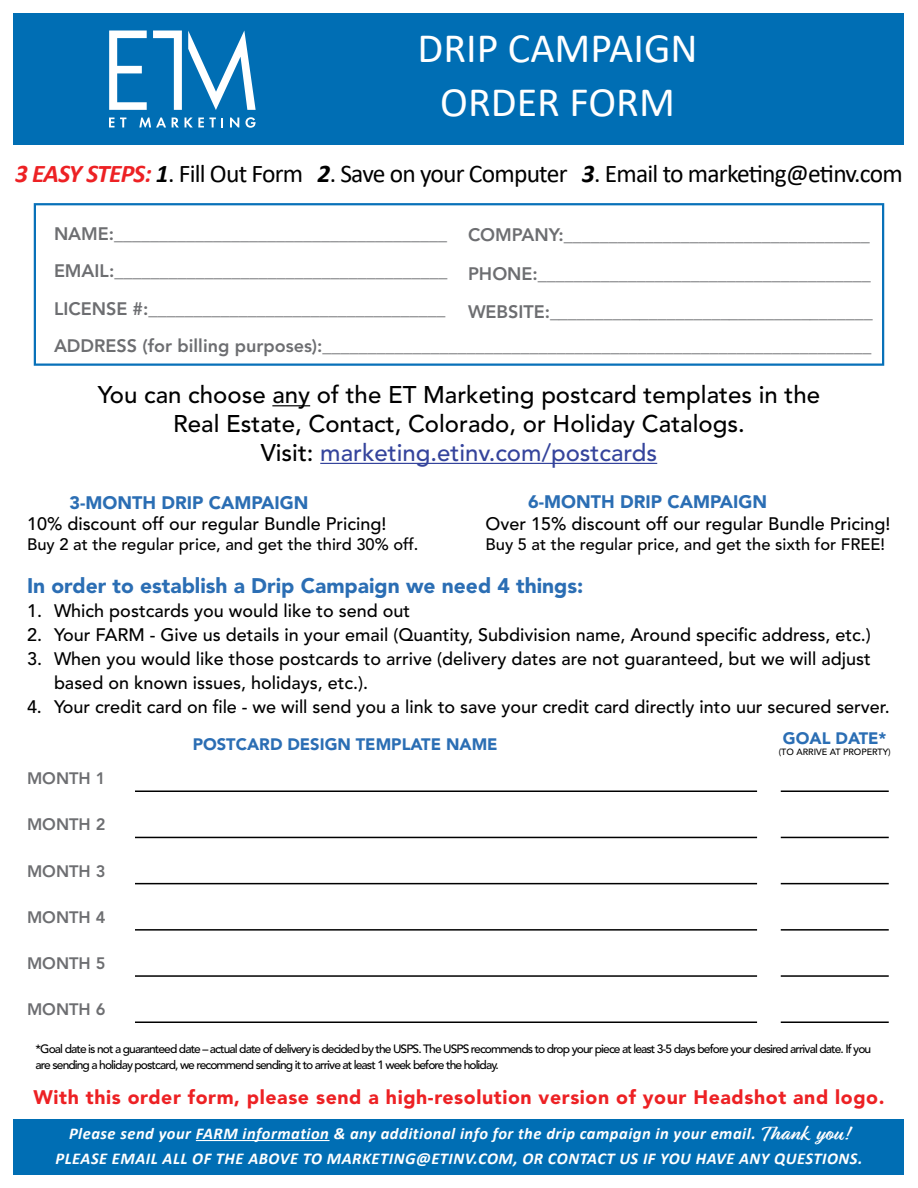
<style>
.page{position:relative;width:918px;height:1188px;background:#fff}
.page>*{position:absolute;margin:0;border:0;box-sizing:border-box;transform-origin:0 0}
.t1{font:42px/54px "Calibri";color:#fff;text-align:center}
.t2{font:25.5px "Calibri";letter-spacing:-.03em;color:#000}
.t3{font:500 24px/28.8px "Avenir LT Std";color:#000;text-align:center}
.t4{font:900 21px "Avenir LT Std";color:#2b6eb4}
.t5{font:900 19.5px "Avenir LT Std";letter-spacing:.03em;color:#ed2124}
.t6{font:500 18px/24px "Avenir LT Std";color:#000}
.t7{font:800 18px/37.5px "Avenir LT Std";color:#6d6e71}
.t8{font:900 18px "Avenir LT Std";color:#2b6eb4}
.t9{font:italic 700 16.5px/25.5px "Calibri";letter-spacing:.03em;color:#fff;text-align:center}
.t10{font:500 16.5px "Avenir LT Std";color:#000}
.t11{font:800 16.5px "Avenir LT Std";color:#6d6e71}
.t12{font:900 16.5px "Avenir LT Std";color:#2b6eb4}
.t13{font:500 12px/16.5px "Avenir LT Std";letter-spacing:-.075em;color:#000}
.t14{font:500 9px "Avenir LT Std";color:#000}
.s1{font-weight:700;font-style:italic;color:#ed2124}
.s2{font-weight:700;font-style:italic}
.s3{color:#35449c}
.s4{font-family:"Relation";font-style:normal;font-size:21px}
</style>
<div class="page">
<div style="left:14px;top:1119px;width:890px;height:55px;background:#006eb4"></div>
<div style="left:34px;top:203px;width:850px;height:163px;border:2px solid #0871b9"></div>
<div style="left:14px;top:14px;width:890px;height:131px;background:#006eb4"></div>
<svg style="left:109px;top:118px;width:17px;height:9px"></svg>
<svg style="left:139px;top:118px;width:27px;height:9px"></svg>
<svg style="left:172px;top:118px;width:7px;height:9px"></svg>
<svg style="left:185px;top:118px;width:38px;height:9px"></svg>
<svg style="left:230px;top:118px;width:9px;height:9px"></svg>
<svg style="left:245px;top:117px;width:11px;height:11px"></svg>
<svg style="left:109px;top:31px;width:38px;height:79px"></svg>
<svg style="left:153px;top:31px;width:29px;height:79px"></svg>
<svg style="left:188px;top:31px;width:68px;height:79px"></svg>
<hr style="left:196px;top:1140px;width:134px;height:1px;background:#fff">
<hr style="left:781px;top:1021px;width:108px;height:2px;background:#000">
<hr style="left:135px;top:1022px;width:622px;height:1px;background:#000">
<hr style="left:781px;top:975px;width:108px;height:2px;background:#000">
<hr style="left:135px;top:975px;width:622px;height:2px;background:#000">
<hr style="left:781px;top:929px;width:108px;height:2px;background:#000">
<hr style="left:135px;top:929px;width:622px;height:2px;background:#000">
<hr style="left:781px;top:883px;width:108px;height:1px;background:#000">
<hr style="left:135px;top:883px;width:622px;height:1px;background:#000">
<hr style="left:781px;top:837px;width:108px;height:1px;background:#000">
<hr style="left:135px;top:837px;width:622px;height:1px;background:#000">
<hr style="left:781px;top:790px;width:108px;height:2px;background:#000">
<hr style="left:135px;top:790px;width:622px;height:2px;background:#000">
<hr style="left:272px;top:405px;width:38px;height:1px;background:#000">
<hr style="left:320px;top:463px;width:337px;height:1px;background:#35449c">
<h1 class="t1" style="left:418px;top:20px;width:282px">DRIP CAMPAIGN<br>ORDER FORM</h1>
<h2 class="t2" style="left:15px;top:156px;width:889px"><span class="s1">3 EASY STEPS:</span> <span class="s2">1</span>. Fill Out Form <span class="s2">2</span>. Save on your Computer <span class="s2">3</span>. Email to marketing@etinv.com</h2>
<p class="t7" style="left:54px;top:215px;width:819px">NAME:_____________________________________<br>EMAIL:_____________________________________<br>LICENSE #:_________________________________<br>ADDRESS (for billing purposes):_____________________________________________________________</p>
<p class="t7" style="left:468px;top:216px;width:406px;line-height:38.2px">COMPANY:__________________________________<br>PHONE:_____________________________________<br>WEBSITE:____________________________________</p>
<h3 class="t3" style="left:98px;top:381px;width:724px">You can choose any of the ET Marketing postcard templates in the<br>Real Estate, Contact, Colorado, or Holiday Catalogs.<br>Visit: <span class="s3">marketing.etinv.com/postcards</span></h3>
<p class="t8" style="left:70px;top:492px;width:240px">3-MONTH DRIP CAMPAIGN</p>
<p class="t6" style="left:27px;top:513px;width:361px">10% discount off our regular Bundle Pricing!</p>
<p class="t10" style="left:27px;top:535px;width:393px">Buy 2 at the regular price, and get the third 30% off.</p>
<p class="t8" style="left:528px;top:491px;width:240px">6-MONTH DRIP CAMPAIGN</p>
<p class="t6" style="left:485px;top:512px;width:407px">Over 15% discount off our regular Bundle Pricing!</p>
<p class="t10" style="left:485px;top:534px;width:401px">Buy 5 at the regular price, and get the sixth for FREE!</p>
<p class="t4" style="left:27px;top:573px;width:558px">In order to establish a Drip Campaign we need 4 things:</p>
<p class="t6" style="left:27px;top:599px;width:385px">1. Which postcards you would like to send out</p>
<p class="t6" style="left:27px;top:623px;width:845px">2. Your FARM - Give us details in your email (Quantity, Subdivision name, Around specific address, etc.)</p>
<p class="t6" style="left:54px;top:647px;width:818px;text-indent:-27px">3. When you would like those postcards to arrive (delivery dates are not guaranteed, but we will adjust based on known issues, holidays, etc.).</p>
<p class="t6" style="left:27px;top:695px;width:864px">4. Your credit card on file - we will send you a link to save your credit card directly into uur secured server.</p>
<p class="t11" style="left:27px;top:769px;width:80px">MONTH 1</p>
<p class="t11" style="left:27px;top:815px;width:80px">MONTH 2</p>
<p class="t11" style="left:27px;top:861px;width:80px">MONTH 3</p>
<p class="t11" style="left:27px;top:907px;width:80px">MONTH 4</p>
<p class="t11" style="left:27px;top:954px;width:80px">MONTH 5</p>
<p class="t11" style="left:27px;top:1000px;width:80px">MONTH 6</p>
<p class="t12" style="left:193px;top:735px;width:306px">POSTCARD DESIGN TEMPLATE NAME</p>
<p class="t12" style="left:783px;top:728px;width:105px">GOAL DATE*</p>
<p class="t14" style="left:779px;top:746px;width:114px">(TO ARRIVE AT PROPERTY)</p>
<p class="t13" style="left:36px;top:1041px;width:837px">*Goal date is not a guaranteed date – actual date of delivery is decided by the USPS. The USPS recommends to drop your piece at least 3‐5 days before your desired arrival date. If you are sending a holiday postcard, we recommend sending it to arrive at least 1 week before the holiday.</p>
<p class="t5" style="left:33px;top:1085px;width:853px">With this order form, please send a high-resolution version of your Headshot and logo.</p>
<p class="t9" style="left:55px;top:1120px;width:809px">Please send your FARM information &amp; any additional info for the drip campaign in your email. <span class="s4">Thank you!<br></span>PLEASE EMAIL ALL OF THE ABOVE TO MARKETING@ETINV.COM, OR CONTACT US IF YOU HAVE ANY QUESTIONS.</p>
</div>
